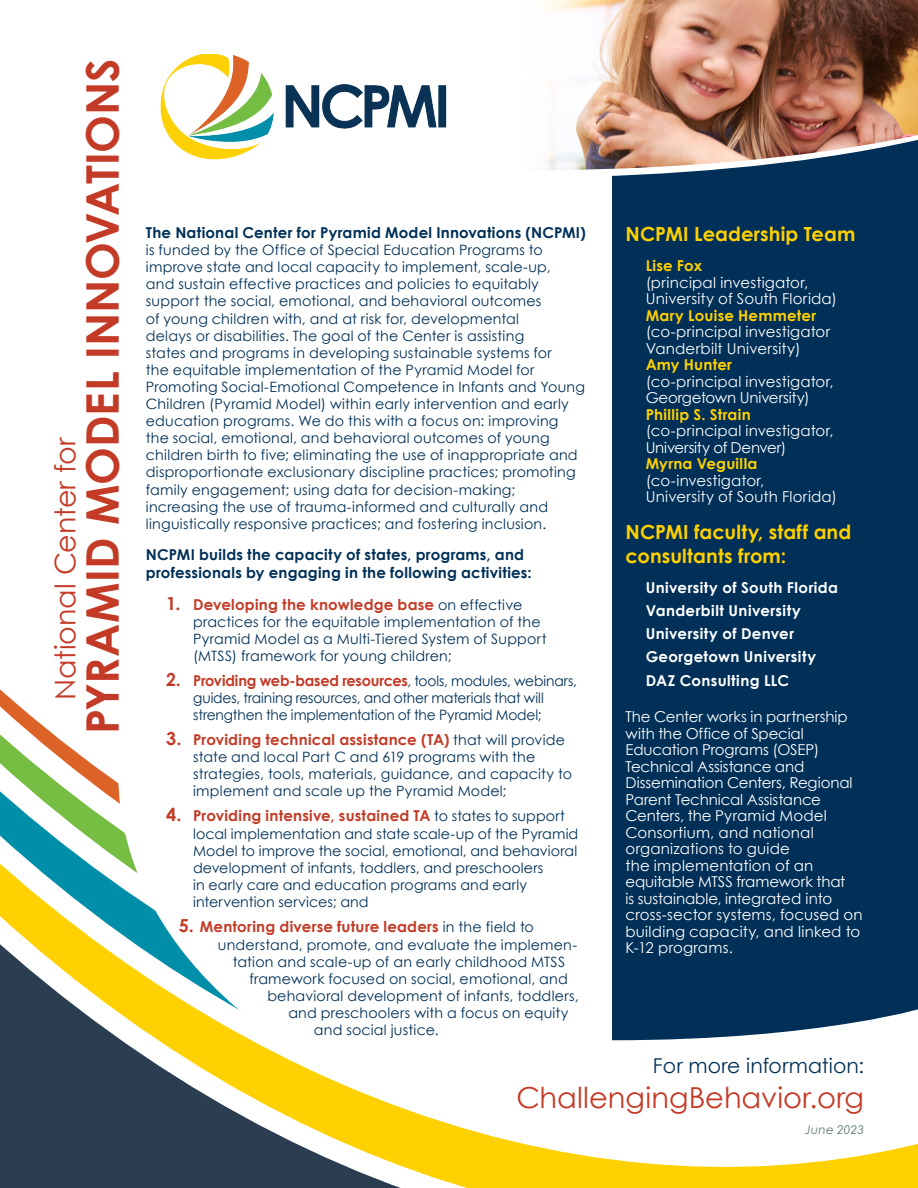
<style>
.page{position:relative;width:918px;height:1188px;background:#fff}
.page>*{position:absolute;margin:0;border:0;box-sizing:border-box;transform-origin:0 0}
.t1{font:700 45px "Century Gothic";color:#c33b26}
.t2{font:28.95px "Century Gothic";color:#c33b26}
.t3{font:28.5px "Century Gothic";color:#c33b26}
.t4{font:20.4px "Century Gothic";letter-spacing:.005em;color:#003057}
.t5{font:700 19.5px/23.4px "Century Gothic";letter-spacing:.005em;color:#ffd000}
.t6{font:15px/16.5px "Century Gothic";color:#fff}
.t7{font:700 15px "Century Gothic";letter-spacing:.01em;color:#c33b26}
.t8{font:700 15px/18px "Century Gothic";letter-spacing:.015em;color:#003057}
.t9{font:700 15px "Century Gothic";letter-spacing:.025em;color:#fff}
.t10{font:700 15px "Century Gothic";letter-spacing:-.02em;color:#c33b26}
.t11{font:14.25px/17.1px "Century Gothic";letter-spacing:.015em;color:#003057}
.t12{font:14.25px/17.1px "Century Gothic";letter-spacing:-.01em;color:#003057}
.t13{font:italic 12px "Century Gothic";letter-spacing:.01em;color:#5d7875}
.s1{font-size:18px}
.s2{font-weight:400;font-size:14.25px;color:#003057}
.s3{font-weight:700;color:#ffd000}
</style>
<div class="page">
<svg style="left:0;top:729px;width:93px;height:80px"></svg>
<svg style="left:0;top:809px;width:93px;height:379px"></svg>
<svg style="left:93px;top:765px;width:825px;height:423px"></svg>
<div style="left:612px;top:195px;width:306px;height:845px;background:#003057"></div>
<div style="left:612px;top:172px;width:306px;height:23px;background:#003057"></div>
<img style="left:161px;top:54px;width:286px;height:106px">
<img style="left:546px;top:0;width:372px;height:172px">
<p class="t3" style="left:45px;top:700px;width:265px;rotate:-90deg">National Center for</p>
<p class="t1" style="left:68px;top:734px;width:678px;rotate:-90deg">PYRAMID MODEL INNOVATIONS</p>
<p class="t8" style="left:146px;top:223px;width:441px">The National Center for Pyramid Model Innovations (NCPMI)</p>
<p class="t11" style="left:146px;top:241px;width:441px">is funded by the Office of Special Education Programs to improve state and local capacity to implement, scale-up,<br>and sustain effective practices and policies to equitably support the social, emotional, and behavioral outcomes<br>of young children with, and at risk for, developmental<br>delays or disabilities. The goal of the Center is assisting<br>states and programs in developing sustainable systems for<br>the equitable implementation of the Pyramid Model for Promoting Social-Emotional Competence in Infants and Young Children (Pyramid Model) within early intervention and early education programs. We do this with a focus on: improving the social, emotional, and behavioral outcomes of young children birth to five; eliminating the use of inappropriate and disproportionate exclusionary discipline practices; promoting family engagement; using data for decision-making; increasing the use of trauma-informed and culturally and linguistically responsive practices; and fostering inclusion.</p>
<p class="t8" style="left:146px;top:545px;width:387px">NCPMI builds the capacity of states, programs, and professionals by engaging in the following activities:</p>
<p class="t7" style="left:166px;top:593px;width:358px"><span class="s1">1.</span> Developing the knowledge base <span class="s2">on effective</span></p>
<p class="t11" style="left:193px;top:613px;width:355px">practices for the equitable implementation of the<br>Pyramid Model as a Multi-Tiered System of Support (MTSS) framework for young children;</p>
<p class="t10" style="left:166px;top:669px;width:412px"><span class="s1">2.</span> Providing web-based resources<span class="s2">, tools, modules, webinars,</span></p>
<p class="t12" style="left:193px;top:689px;width:352px">guides, training resources, and other materials that will strengthen the implementation of the Pyramid Model;</p>
<p class="t7" style="left:166px;top:728px;width:400px"><span class="s1">3.</span> Providing technical assistance (TA) <span class="s2">that will provide</span></p>
<p class="t11" style="left:193px;top:748px;width:380px">state and local Part C and 619 programs with the strategies, tools, materials, guidance, and capacity to implement and scale up the Pyramid Model;</p>
<p class="t7" style="left:166px;top:804px;width:400px"><span class="s1">4.</span> Providing intensive, sustained TA <span class="s2">to states to support</span></p>
<p class="t11" style="left:193px;top:825px;width:387px">local implementation and state scale-up of the Pyramid Model to improve the social, emotional, and behavioral development of infants, toddlers, and preschoolers<br>in early care and education programs and early intervention services; and</p>
<p class="t7" style="left:179px;top:915px;width:357px"><span class="s1">5.</span> Mentoring diverse future leaders <span class="s2">in the field to</span></p>
<p class="t11" style="left:218px;top:936px;width:361px">understand, promote, and evaluate the implemen-</p>
<p class="t11" style="left:233px;top:953px;width:334px">tation and scale-up of an early childhood MTSS</p>
<p class="t11" style="left:249px;top:970px;width:320px">framework focused on social, emotional, and</p>
<p class="t11" style="left:267px;top:987px;width:313px">behavioral development of infants, toddlers,</p>
<p class="t11" style="left:288px;top:1004px;width:282px">and preschoolers with a focus on equity</p>
<p class="t11" style="left:314px;top:1022px;width:127px">and social justice.</p>
<p class="t5" style="left:626px;top:222px;width:231px">NCPMI Leadership Team</p>
<p class="t6" style="left:646px;top:258px;width:193px"><span class="s3">Lise Fox<br></span>(principal investigator,<br>University of South Florida)<br><span class="s3">Mary Louise Hemmeter </span>(co-principal investigator<br>Vanderbilt University)<br><span class="s3">Amy Hunter<br></span>(co-principal investigator,<br>Georgetown University)<br><span class="s3">Phillip S. Strain </span>(co-principal investigator,<br>University of Denver)<br><span class="s3">Myrna Veguilla </span>(co-investigator,<br>University of South Florida)</p>
<p class="t5" style="left:626px;top:520px;width:227px">NCPMI faculty, staff and consultants from:</p>
<p class="t9" style="left:646px;top:576px;width:194px">University of South Florida</p>
<p class="t9" style="left:646px;top:599px;width:156px">Vanderbilt University</p>
<p class="t9" style="left:646px;top:622px;width:150px">University of Denver</p>
<p class="t9" style="left:646px;top:646px;width:172px">Georgetown University</p>
<p class="t9" style="left:646px;top:669px;width:145px">DAZ Consulting LLC</p>
<p class="t6" style="left:626px;top:709px;width:239px">The Center works in partnership with the Office of Special<br>Education Programs (OSEP)<br>Technical Assistance and<br>Dissemination Centers, Regional<br>Parent Technical Assistance<br>Centers, the Pyramid Model<br>Consortium, and national organizations to guide<br>the implementation of an equitable MTSS framework that<br>is sustainable, integrated into cross-sector systems, focused on building capacity, and linked to<br>K-12 programs.</p>
<p class="t4" style="left:653px;top:1051px;width:213px">For more information:</p>
<p class="t2" style="left:516px;top:1077px;width:349px">ChallengingBehavior.org</p>
<p class="t13" style="left:805px;top:1121px;width:60px">June 2023</p>
</div>
